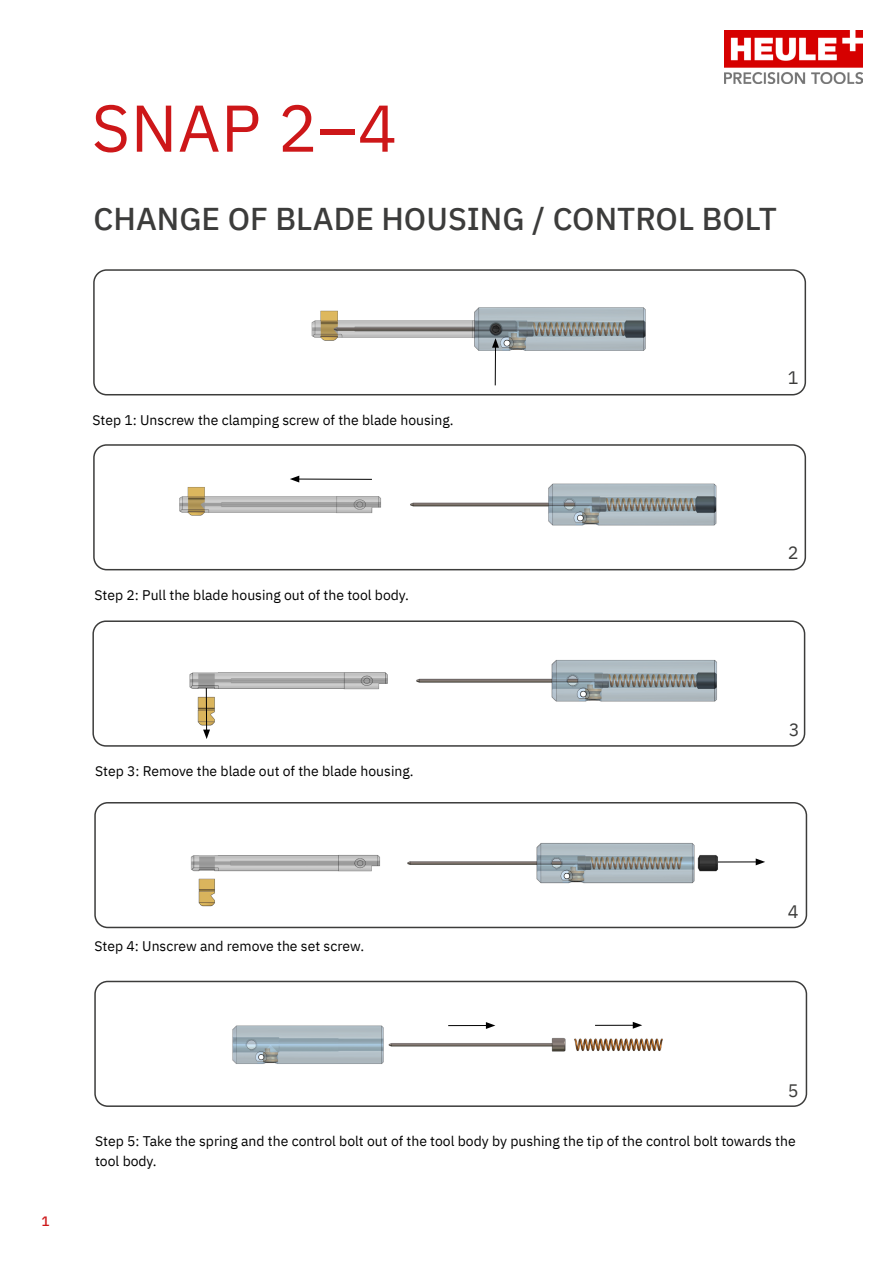
<style>
.page{position:relative;width:893px;height:1263px;background:#fff}
.page>*{position:absolute;margin:0;border:0;box-sizing:border-box;transform-origin:0 0}
.t1{font:66px "IBM Plex Sans";color:#cd1719}
.t2{font:500 31.5px "IBM Plex Sans";color:#3c3c3b}
.t3{font:18px "IBM Plex Sans";color:#3c3c3b}
.t4{font:13.95px/19.5px "IBM Plex Sans";color:#000}
.t5{font:500 13.5px "IBM Plex Sans";color:#cd1719}
</style>
<div class="page">
<img style="left:724px;top:31px;width:138px;height:53px">
<img style="left:94px;top:272px;width:552px;height:123px">
<div style="left:93px;top:269px;width:713px;height:126px;border:2px solid #3c3c3b;border-radius:13px"></div>
<img style="left:179px;top:475px;width:538px;height:51px">
<div style="left:93px;top:444px;width:713px;height:126px;border:2px solid #3c3c3b;border-radius:13px"></div>
<img style="left:95px;top:623px;width:710px;height:121px">
<div style="left:92px;top:620px;width:713px;height:127px;border:2px solid #3c3c3b;border-radius:13px"></div>
<img style="left:97px;top:803px;width:709px;height:124px">
<div style="left:94px;top:802px;width:713px;height:126px;border:2px solid #3c3c3b;border-radius:13px"></div>
<img style="left:232px;top:1022px;width:431px;height:42px">
<div style="left:94px;top:981px;width:713px;height:126px;border:2px solid #3c3c3b;border-radius:13px"></div>
<hr style="left:495px;top:345px;width:1px;height:40px;background:#000">
<svg style="left:492px;top:338px;width:7px;height:10px"></svg>
<hr style="left:297px;top:479px;width:75px;height:1px;background:#000">
<svg style="left:290px;top:476px;width:9px;height:6px"></svg>
<hr style="left:206px;top:688px;width:1px;height:44px;background:#000">
<svg style="left:203px;top:729px;width:7px;height:10px"></svg>
<hr style="left:718px;top:861px;width:40px;height:1px;background:#000">
<svg style="left:756px;top:858px;width:9px;height:7px"></svg>
<hr style="left:448px;top:1025px;width:40px;height:1px;background:#000">
<svg style="left:486px;top:1022px;width:9px;height:7px"></svg>
<hr style="left:595px;top:1025px;width:40px;height:1px;background:#000">
<svg style="left:633px;top:1022px;width:9px;height:7px"></svg>
<h1 class="t1" style="left:92px;top:78px;width:307px">SNAP 2–4</h1>
<h2 class="t2" style="left:94px;top:194px;width:685px">CHANGE OF BLADE HOUSING / CONTROL BOLT</h2>
<p class="t4" style="left:92px;top:409px;width:363px">Step 1: Unscrew the clamping screw of the blade housing.</p>
<p class="t4" style="left:95px;top:584px;width:316px">Step 2: Pull the blade housing out of the tool body.</p>
<p class="t4" style="left:95px;top:760px;width:320px">Step 3: Remove the blade out of the blade housing.</p>
<p class="t4" style="left:95px;top:935px;width:271px">Step 4: Unscrew and remove the set screw.</p>
<p class="t3" style="left:788px;top:364px;width:12px">1</p>
<p class="t3" style="left:788px;top:538px;width:12px">2</p>
<p class="t3" style="left:789px;top:715px;width:12px">3</p>
<p class="t3" style="left:788px;top:898px;width:12px">4</p>
<p class="t5" style="left:41px;top:1211px;width:10px">1</p>
<p class="t3" style="left:788px;top:1076px;width:12px">5</p>
<p class="t4" style="left:95px;top:1130px;width:702px">Step 5: Take the spring and the control bolt out of the tool body by pushing the tip of the control bolt towards the tool body.</p>
</div>
